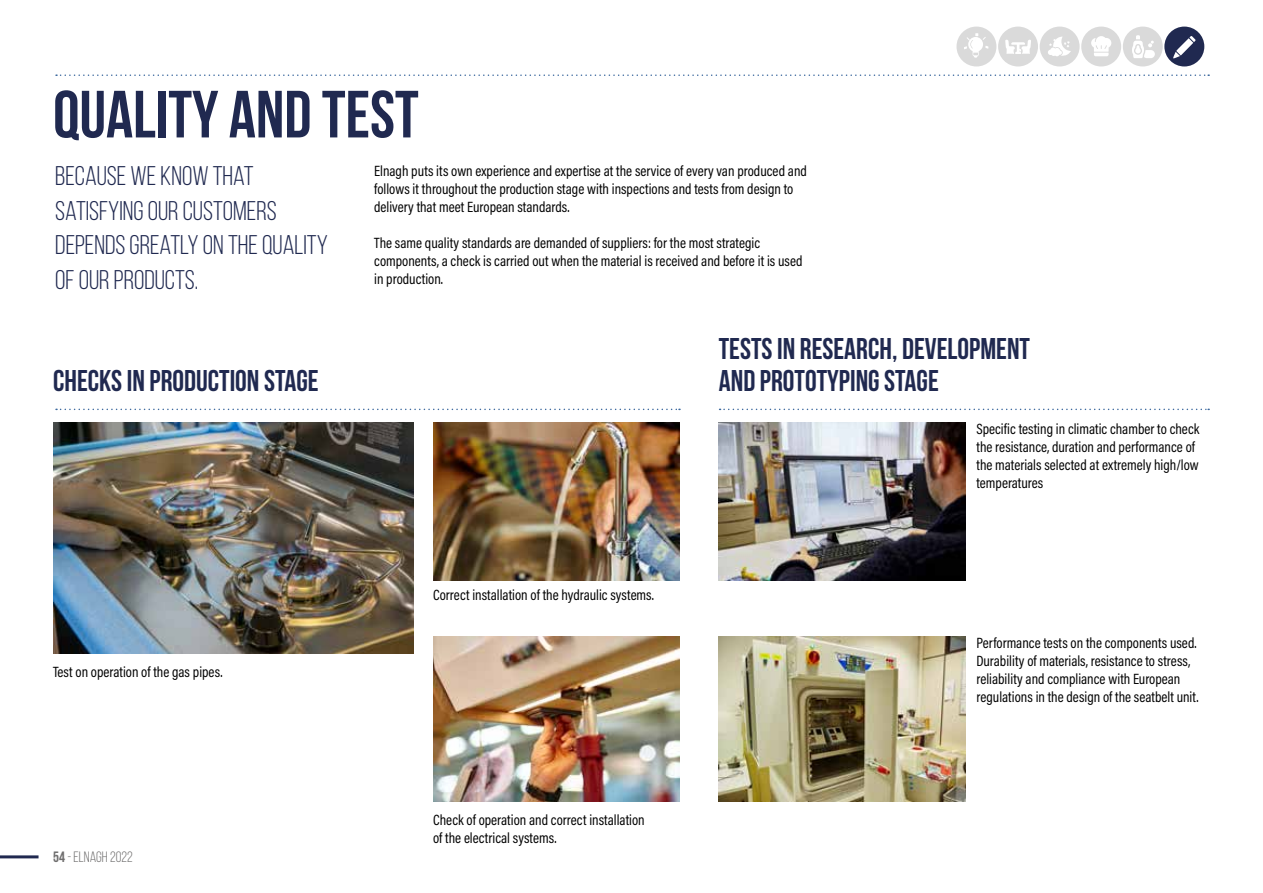
<style>
.page{position:relative;width:1263px;height:893px;background:#fff}
.page>*{position:absolute;margin:0;border:0;box-sizing:border-box;transform-origin:0 0}
.t1{font:700 66.6px "Bebas Neue";color:#202950}
.t2{font:700 30px/31.5px "Bebas Neue";color:#202950}
.t3{font:27px/34.5px "Bebas Neue";color:#202950}
.t4{font:15px/18px "Acumin Variable Concept";color:#000}
.t5{font:15px "Bebas Neue";color:#706f6f}
.s1{font-weight:700}
</style>
<div class="page">
<hr style="left:0;top:855px;width:39px;height:3px;background:#202950">
<img style="left:53px;top:422px;width:361px;height:231px">
<img style="left:433px;top:422px;width:247px;height:158px">
<img style="left:719px;top:422px;width:246px;height:158px">
<div style="left:956px;top:27px;width:40px;height:39px;background:#dadada;border-radius:50%"></div>
<div style="left:998px;top:27px;width:40px;height:39px;background:#dadada;border-radius:50%"></div>
<div style="left:1040px;top:27px;width:39px;height:39px;background:#dadada;border-radius:50%"></div>
<div style="left:1081px;top:27px;width:40px;height:39px;background:#dadada;border-radius:50%"></div>
<div style="left:1123px;top:27px;width:40px;height:39px;background:#dadada;border-radius:50%"></div>
<div style="left:1164px;top:27px;width:40px;height:39px;background:#202950;border-radius:50%"></div>
<svg style="left:964px;top:33px;width:24px;height:25px"></svg>
<svg style="left:1173px;top:36px;width:22px;height:22px"></svg>
<svg style="left:1005px;top:40px;width:26px;height:14px"></svg>
<svg style="left:1048px;top:37px;width:23px;height:19px"></svg>
<svg style="left:1091px;top:36px;width:20px;height:20px"></svg>
<svg style="left:1132px;top:35px;width:23px;height:23px"></svg>
<svg style="left:56px;top:74px;width:1153px;height:2px"></svg>
<svg style="left:56px;top:409px;width:624px;height:1px"></svg>
<svg style="left:719px;top:409px;width:490px;height:1px"></svg>
<img style="left:433px;top:637px;width:247px;height:164px">
<img style="left:719px;top:637px;width:246px;height:164px">
<h1 class="t1" style="left:53px;top:78px;width:367px">QUALITY AND TEST</h1>
<h3 class="t3" style="left:55px;top:158px;width:274px">BECAUSE WE KNOW THAT<br>SATISFYING OUR CUSTOMERS<br>DEPENDS GREATLY ON THE QUALITY<br>OF OUR PRODUCTS.</h3>
<p class="t4" style="left:374px;top:161px;width:434px">Elnagh puts its own experience and expertise at the service of every van produced and follows it throughout the production stage with inspections and tests from design to delivery that meet European standards.</p>
<p class="t4" style="left:374px;top:233px;width:430px">The same quality standards are demanded of suppliers: for the most strategic components, a check is carried out when the material is received and before it is used in production.</p>
<h2 class="t2" style="left:53px;top:364px;width:267px">CHECKS IN PRODUCTION STAGE</h2>
<p class="t4" style="left:53px;top:662px;width:171px">Test on operation of the gas pipes.</p>
<p class="t5" style="left:53px;top:849px;width:81px"><span class="s1">54</span> - ELNAGH 2022</p>
<p class="t4" style="left:433px;top:585px;width:223px">Correct installation of the hydraulic systems.</p>
<p class="t4" style="left:433px;top:811px;width:213px">Check of operation and correct installation of the electrical systems.</p>
<h2 class="t2" style="left:719px;top:333px;width:313px">TESTS IN RESEARCH, DEVELOPMENT<br>AND PROTOTYPING STAGE</h2>
<p class="t4" style="left:976px;top:419px;width:224px">Specific testing in climatic chamber to check the resistance, duration and performance of the materials selected at extremely high/low temperatures</p>
<p class="t4" style="left:976px;top:633px;width:224px">Performance tests on the components used.<br>Durability of materials, resistance to stress, reliability and compliance with European regulations in the design of the seatbelt unit.</p>
</div>
